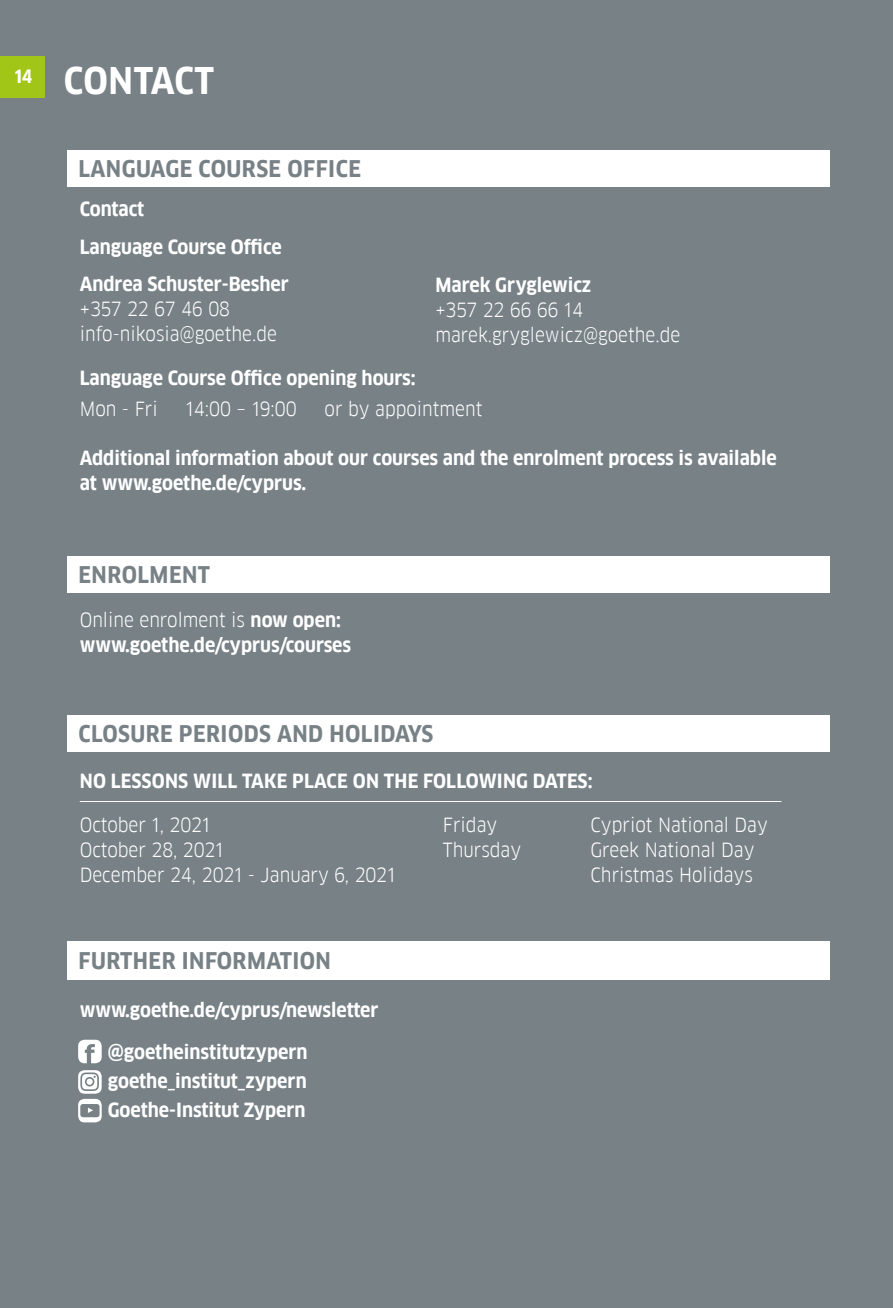
<style>
.page{position:relative;width:893px;height:1308px;background:#fff}
.page>*{position:absolute;margin:0;border:0;box-sizing:border-box;transform-origin:0 0}
.t1{font:700 36px "Goethe FF Clan";color:#fff}
.t2{font:700 22.5px "Goethe FF Clan";letter-spacing:.02em;color:#778186}
.t3{font:700 19.12px/37.6px "Goethe FF Clan";color:#fff}
.t4{font:19.12px/24.8px "Goethe FF Clan";color:#fff}
.t5{font:700 18px "Goethe FF Clan";color:#fff}
.s1{font-weight:400}
</style>
<div class="page">
<div style="left:0;top:0;width:893px;height:1307px;background:#778186"></div>
<div style="left:67px;top:150px;width:762px;height:36px;background:#fff"></div>
<div style="left:67px;top:556px;width:762px;height:36px;background:#fff"></div>
<hr style="left:80px;top:801px;width:701px;height:1px;background:#fff">
<div style="left:67px;top:715px;width:762px;height:36px;background:#fff"></div>
<div style="left:67px;top:940px;width:762px;height:39px;background:#fff"></div>
<svg style="left:78px;top:1039px;width:24px;height:24px"></svg>
<svg style="left:78px;top:1070px;width:24px;height:52px"></svg>
<div style="left:0;top:56px;width:45px;height:41px;background:#a2c617"></div>
<p class="t5" style="left:15px;top:66px;width:19px">14</p>
<h1 class="t1" style="left:64px;top:60px;width:152px">CONTACT</h1>
<p class="t2" style="left:79px;top:156px;width:284px">LANGUAGE COURSE OFFICE</p>
<p class="t3" style="left:80px;top:190px;width:211px">Contact<br>Language Course Office<br>Andrea Schuster-Besher</p>
<p class="t4" style="left:80px;top:296px;width:199px">+357 22 67 46 08 info-nikosia@goethe.de</p>
<p class="t3" style="left:80px;top:359px;width:338px">Language Course Office opening hours:</p>
<p class="t4" style="left:80px;top:396px;width:80px">Mon - Fri</p>
<p class="t4" style="left:186px;top:396px;width:113px">14:00 – 19:00</p>
<p class="t4" style="left:325px;top:396px;width:159px">or by appointment</p>
<p class="t3" style="left:80px;top:446px;width:698px;line-height:24.8px">Additional information about our courses and the enrolment process is available at www.goethe.de/cyprus.</p>
<p class="t3" style="left:435px;top:267px;width:157px">Marek Gryglewicz</p>
<p class="t4" style="left:435px;top:298px;width:246px">+357 22 66 66 14 marek.gryglewicz@goethe.de</p>
<p class="t2" style="left:79px;top:562px;width:133px">ENROLMENT</p>
<p class="t3" style="left:80px;top:607px;width:273px;line-height:24.8px"><span class="s1">Online enrolment is</span> now open: www.goethe.de/cyprus/courses</p>
<p class="t2" style="left:79px;top:720px;width:356px">CLOSURE PERIODS AND HOLIDAYS</p>
<p class="t3" style="left:80px;top:763px;width:514px">NO LESSONS WILL TAKE PLACE ON THE FOLLOWING DATES:</p>
<p class="t4" style="left:80px;top:813px;width:132px">October 1, 2021</p>
<p class="t4" style="left:443px;top:813px;width:56px">Friday</p>
<p class="t4" style="left:590px;top:813px;width:179px">Cypriot National Day</p>
<p class="t4" style="left:80px;top:837px;width:145px">October 28, 2021</p>
<p class="t4" style="left:443px;top:837px;width:80px">Thursday</p>
<p class="t4" style="left:590px;top:837px;width:165px">Greek National Day</p>
<p class="t4" style="left:80px;top:862px;width:317px">December 24, 2021 - January 6, 2021</p>
<p class="t4" style="left:590px;top:862px;width:164px">Christmas Holidays</p>
<p class="t2" style="left:79px;top:947px;width:254px">FURTHER INFORMATION</p>
<p class="t3" style="left:108px;top:988px;width:272px;line-height:42.1px;text-indent:-28px">www.goethe.de/cyprus/newsletter @goetheinstitutzypern</p>
<p class="t3" style="left:108px;top:1066px;width:200px;line-height:29.2px">goethe_institut_zypern<br>Goethe-Institut Zypern</p>
</div>
